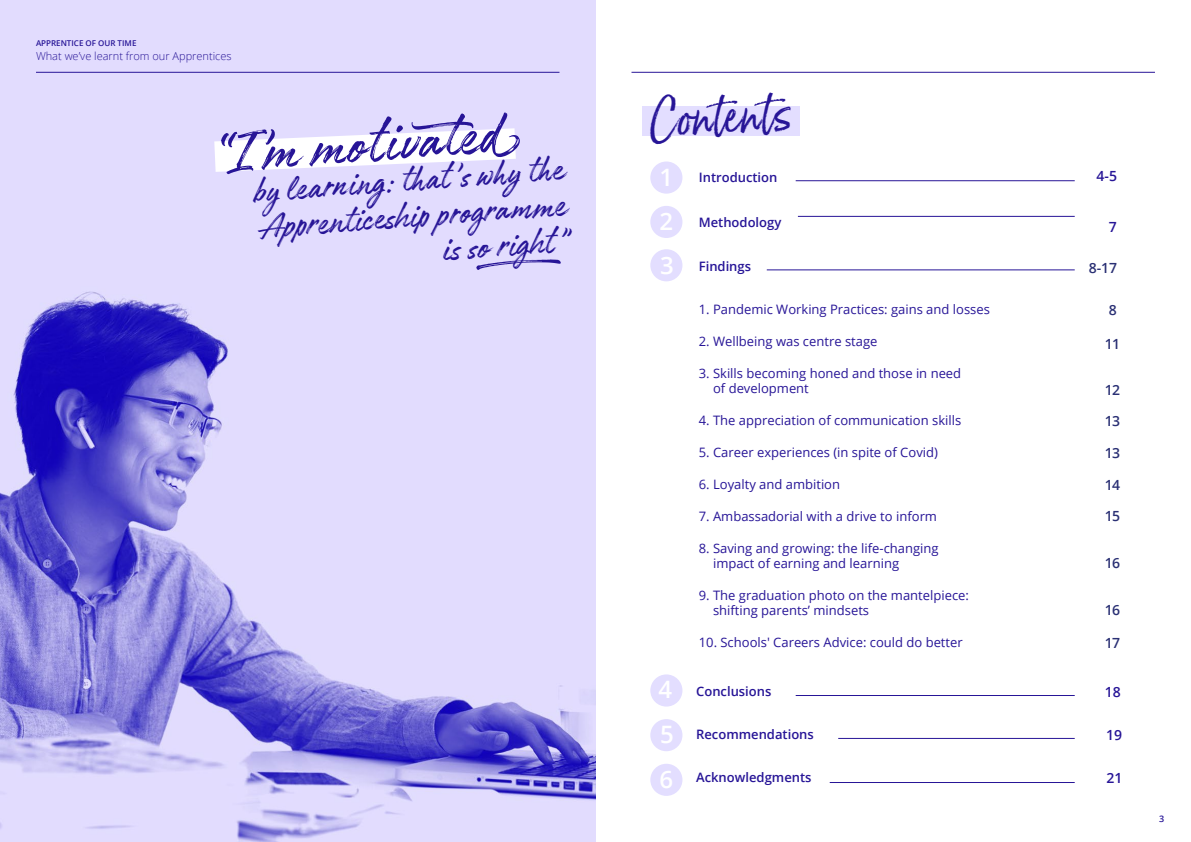
<style>
.page{position:relative;width:1191px;height:842px;background:#fff}
.page>*{position:absolute;margin:0;border:0;box-sizing:border-box;transform-origin:0 0}
.t1{font:65.9px "Authenia Textured";color:#271597}
.t2{font:48px "Born Ready";color:#271597}
.t3{font:40px/35.8px "Authenia Textured";color:#271597;text-align:right}
.t4{font:600 24px/43.9px "Open Sans";color:#fff;text-align:justify}
.t5{font:600 14px "Open Sans";letter-spacing:-.04em;color:#2a3074}
.t6{font:600 14px "Open Sans";color:#271597}
.t7{font:13px/15px "Open Sans";color:#271597}
.t8{font:600 13px "Open Sans";color:#271597}
.t9{font:300 11px "Open Sans";color:#271597}
.t10{font:600 9px "Open Sans";color:#271597}
.t11{font:600 8px "Open Sans";color:#271597}
</style>
<div class="page">
<hr style="left:631px;top:72px;width:524px;height:1px;background:#271597">
<div style="left:642px;top:107px;width:157px;height:29px;background:#e3deff"></div>
<img style="left:0;top:0;width:595px;height:842px">
<svg style="left:214px;top:128px;width:302px;height:44px"></svg>
<hr style="left:795px;top:180px;width:279px;height:1px;background:#271597">
<hr style="left:798px;top:216px;width:276px;height:1px;background:#271597">
<hr style="left:795px;top:695px;width:279px;height:1px;background:#271597">
<hr style="left:838px;top:738px;width:236px;height:1px;background:#271597">
<hr style="left:829px;top:782px;width:245px;height:1px;background:#271597">
<div style="left:650px;top:161px;width:32px;height:33px;background:#e3deff;border-radius:50%"></div>
<div style="left:650px;top:206px;width:32px;height:32px;background:#e3deff;border-radius:50%"></div>
<div style="left:650px;top:249px;width:32px;height:32px;background:#e3deff;border-radius:50%"></div>
<div style="left:650px;top:674px;width:32px;height:32px;background:#e3deff;border-radius:50%"></div>
<div style="left:650px;top:719px;width:32px;height:32px;background:#e3deff;border-radius:50%"></div>
<div style="left:650px;top:764px;width:32px;height:32px;background:#e3deff;border-radius:50%"></div>
<svg style="left:476px;top:259px;width:85px;height:11px"></svg>
<hr style="left:36px;top:72px;width:523px;height:1px;background:#271597">
<hr style="left:766px;top:269px;width:308px;height:1px;background:#271597">
<p class="t11" style="left:36px;top:38px;width:102px">APPRENTICE OF OUR TIME</p>
<p class="t9" style="left:36px;top:49px;width:197px">What we’ve learnt from our Apprentices</p>
<h1 class="t1" style="left:208px;top:120px;width:294px;rotate:-4deg">“I’m motivated</h1>
<h3 class="t3" style="left:253px;top:178px;width:322px;rotate:-4deg">by learning: that’s why the<br>Apprenticeship programme is so right”</h3>
<h2 class="t2" style="left:649px;top:88px;width:144px;rotate:-2deg">Contents</h2>
<h3 class="t4" style="left:659px;top:155px;width:16px">1<br>2<br>3</h3>
<h3 class="t4" style="left:658px;top:667px;width:17px;line-height:44.7px">4<br>5<br>6</h3>
<p class="t6" style="left:1096px;top:167px;width:22px">4-5</p>
<p class="t8" style="left:699px;top:169px;width:80px">Introduction</p>
<p class="t8" style="left:699px;top:213px;width:84px">Methodology</p>
<p class="t6" style="left:1108px;top:218px;width:9px">7</p>
<p class="t8" style="left:699px;top:257px;width:54px">Findings</p>
<p class="t7" style="left:699px;top:302px;width:293px">1. Pandemic Working Practices: gains and losses</p>
<p class="t7" style="left:699px;top:334px;width:180px">2. Wellbeing was centre stage</p>
<p class="t7" style="left:713px;top:366px;width:250px;text-indent:-14px">3. Skills becoming honed and those in need of development</p>
<p class="t7" style="left:699px;top:413px;width:264px">4. The appreciation of communication skills</p>
<p class="t7" style="left:699px;top:445px;width:241px">5. Career experiences (in spite of Covid)</p>
<p class="t7" style="left:699px;top:477px;width:143px">6. Loyalty and ambition</p>
<p class="t7" style="left:699px;top:509px;width:240px">7. Ambassadorial with a drive to inform</p>
<p class="t7" style="left:713px;top:541px;width:227px;text-indent:-14px">8. Saving and growing: the life-changing impact of earning and learning</p>
<p class="t7" style="left:713px;top:588px;width:257px;text-indent:-14px">9. The graduation photo on the mantelpiece: shifting parents’ mindsets</p>
<p class="t7" style="left:699px;top:635px;width:265px">10. Schools' Careers Advice: could do better</p>
<p class="t8" style="left:696px;top:682px;width:77px">Conclusions</p>
<p class="t8" style="left:696px;top:725px;width:119px">Recommendations</p>
<p class="t8" style="left:696px;top:769px;width:117px">Acknowledgments</p>
<p class="t5" style="left:1088px;top:258px;width:30px">8-17</p>
<p class="t5" style="left:1108px;top:300px;width:9px">8</p>
<p class="t5" style="left:1104px;top:334px;width:17px">11</p>
<p class="t5" style="left:1104px;top:380px;width:17px">12</p>
<p class="t5" style="left:1104px;top:411px;width:17px">13</p>
<p class="t5" style="left:1104px;top:443px;width:17px">13</p>
<p class="t5" style="left:1104px;top:475px;width:17px">14</p>
<p class="t5" style="left:1104px;top:507px;width:17px">15</p>
<p class="t5" style="left:1104px;top:553px;width:17px">16</p>
<p class="t5" style="left:1104px;top:600px;width:17px">16</p>
<p class="t5" style="left:1104px;top:633px;width:17px">17</p>
<p class="t6" style="left:1104px;top:682px;width:17px">18</p>
<p class="t6" style="left:1106px;top:725px;width:17px">19</p>
<p class="t6" style="left:1106px;top:768px;width:17px">21</p>
<p class="t10" style="left:1159px;top:812px;width:7px">3</p>
</div>
